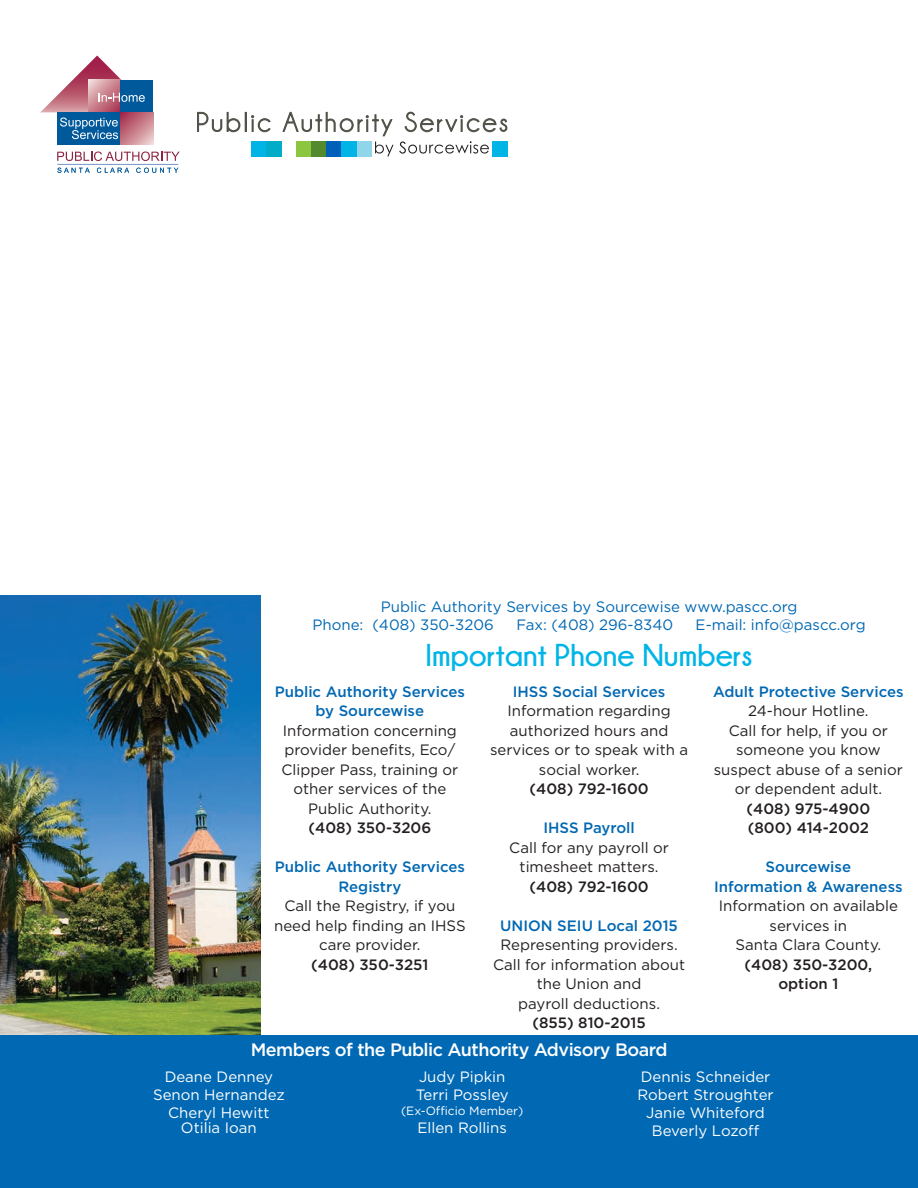
<style>
.page{position:relative;width:918px;height:1188px;background:#fff}
.page>*{position:absolute;margin:0;border:0;box-sizing:border-box;transform-origin:0 0}
.t1{font:700 31.5px "Champagne&Limousines";color:#00b5e6}
.t2{font:500 18px "Gotham";letter-spacing:-.03em;color:#fff}
.t3{font:15px/19.5px "Gotham";color:#231f20;text-align:center}
.t4{font:500 15px/19.5px "Gotham";color:#0168b3;text-align:center}
.t5{font:15px/18px "Gotham";color:#fff;text-align:center}
.t6{font:500 15px/19.5px "Gotham";color:#231f20}
.t7{font:15px/18px "Gotham";color:#0168b3}
.t8{font:12px "Gotham";color:#fff}
</style>
<div class="page">
<img style="left:0;top:596px;width:260px;height:439px">
<svg style="left:197px;top:112px;width:74px;height:20px"></svg>
<svg style="left:282px;top:112px;width:225px;height:44px"></svg>
<div style="left:492px;top:142px;width:15px;height:15px;background:#00b5e6"></div>
<div style="left:357px;top:142px;width:15px;height:15px;background:#91d5ea"></div>
<div style="left:252px;top:142px;width:15px;height:15px;background:#00b5e6"></div>
<div style="left:267px;top:142px;width:15px;height:15px;background:#00acc8"></div>
<div style="left:297px;top:142px;width:15px;height:15px;background:#8bc63e"></div>
<div style="left:312px;top:142px;width:15px;height:15px;background:#548a2e"></div>
<div style="left:327px;top:142px;width:15px;height:15px;background:#005fb9"></div>
<div style="left:342px;top:142px;width:15px;height:15px;background:#00b5e6"></div>
<div style="left:57px;top:112px;width:64px;height:33px;background:#00599b"></div>
<div style="left:121px;top:112px;width:32px;height:33px;background:linear-gradient(to right,#c47380,#eccfd0)"></div>
<svg style="left:40px;top:56px;width:114px;height:83px"></svg>
<svg style="left:57px;top:151px;width:123px;height:10px"></svg>
<hr style="left:57px;top:164px;width:121px;height:1px;background:#7497c5">
<svg style="left:57px;top:168px;width:33px;height:5px"></svg>
<svg style="left:97px;top:168px;width:32px;height:5px"></svg>
<svg style="left:136px;top:168px;width:42px;height:5px"></svg>
<div style="left:0;top:1035px;width:918px;height:153px;background:#0168b3"></div>
<hr style="left:917px;top:348px;width:1px;height:840px;background:#e2f2f9">
<p class="t7" style="left:313px;top:598px;width:486px;text-indent:68px">Public Authority Services by Sourcewise www.pascc.org<br>Phone: (408) 350-3206</p>
<p class="t7" style="left:516px;top:616px;width:158px">Fax: (408) 296-8340</p>
<p class="t7" style="left:696px;top:616px;width:172px">E-mail: info@pascc.org</p>
<h1 class="t1" style="left:426px;top:638px;width:329px">Important Phone Numbers</h1>
<p class="t4" style="left:275px;top:682px;width:192px">Public Authority Services by Sourcewise</p>
<p class="t3" style="left:281px;top:720px;width:178px">Information concerning provider benefits, Eco/<br>Clipper Pass, training or other services of the<br>Public Authority.</p>
<p class="t6" style="left:308px;top:818px;width:124px">(408) 350-3206</p>
<p class="t4" style="left:275px;top:857px;width:192px">Public Authority Services<br>Registry</p>
<p class="t3" style="left:274px;top:896px;width:193px">Call the Registry, if you need help finding an IHSS care provider.</p>
<p class="t6" style="left:311px;top:955px;width:119px">(408) 350-3251</p>
<p class="t4" style="left:513px;top:682px;width:154px">IHSS Social Services</p>
<p class="t3" style="left:490px;top:701px;width:200px">Information regarding authorized hours and services or to speak with a social worker.</p>
<p class="t6" style="left:530px;top:779px;width:121px">(408) 792-1600</p>
<p class="t4" style="left:543px;top:818px;width:93px">IHSS Payroll</p>
<p class="t3" style="left:509px;top:837px;width:161px">Call for any payroll or timesheet matters.</p>
<p class="t6" style="left:530px;top:877px;width:121px">(408) 792-1600</p>
<p class="t4" style="left:500px;top:916px;width:179px">UNION SEIU Local 2015</p>
<p class="t3" style="left:493px;top:935px;width:194px">Representing providers.<br>Call for information about the Union and<br>payroll deductions.</p>
<p class="t6" style="left:532px;top:1013px;width:115px">(855) 810-2015</p>
<p class="t4" style="left:713px;top:682px;width:192px">Adult Protective Services</p>
<p class="t3" style="left:714px;top:701px;width:191px">24-hour Hotline.<br>Call for help, if you or someone you know suspect abuse of a senior or dependent adult.</p>
<p class="t6" style="left:747px;top:799px;width:125px">(408) 975-4900 (800) 414-2002</p>
<p class="t4" style="left:714px;top:857px;width:190px">Sourcewise<br>Information &amp; Awareness</p>
<p class="t3" style="left:719px;top:896px;width:181px">Information on available services in<br>Santa Clara County.</p>
<p class="t6" style="left:745px;top:955px;width:129px;text-align:center">(408) 350-3200, option 1</p>
<p class="t2" style="left:251px;top:1038px;width:418px">Members of the Public Authority Advisory Board</p>
<p class="t5" style="left:153px;top:1068px;width:133px">Deane Denney<br>Senon Hernandez<br>Cheryl Hewitt</p>
<p class="t5" style="left:181px;top:1119px;width:77px">Otilia Ioan</p>
<p class="t5" style="left:638px;top:1068px;width:138px">Dennis Schneider<br>Robert Stroughter<br>Janie Whiteford<br>Beverly Lozoff</p>
<p class="t5" style="left:416px;top:1068px;width:95px;text-align:left">Judy Pipkin<br>Terri Possley</p>
<p class="t8" style="left:401px;top:1103px;width:124px">(Ex-Officio Member)</p>
<p class="t5" style="left:417px;top:1119px;width:91px">Ellen Rollins</p>
</div>
